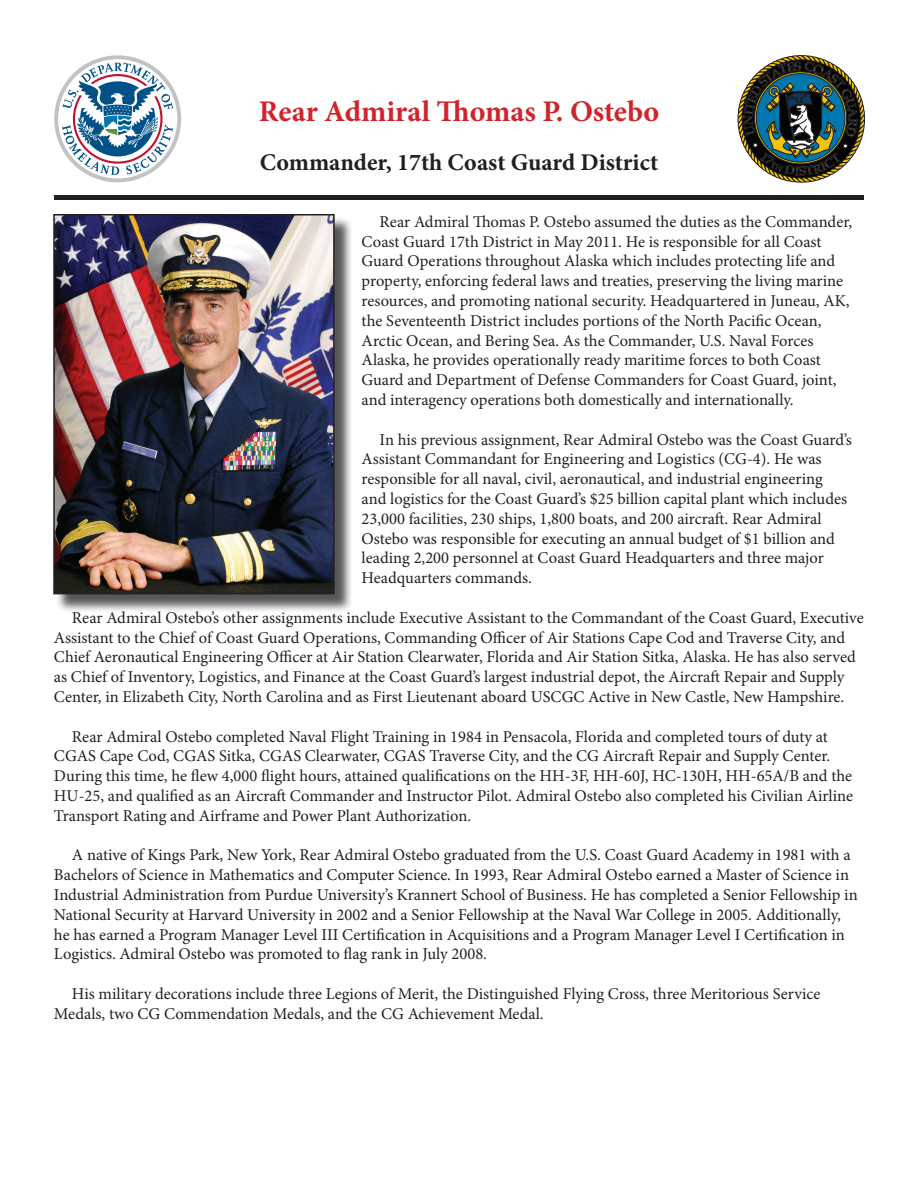
<style>
.page{position:relative;width:918px;height:1188px;background:#fff}
.page>*{position:absolute;margin:0;border:0;box-sizing:border-box;transform-origin:0 0}
.t1{font:700 30px "Minion Pro";color:#d1232a}
.t2{font:700 24px "Minion Pro";color:#231f20}
.t3{font:16.5px/19.8px "Minion Pro";color:#231f20}
</style>
<div class="page">
<svg style="left:54px;top:55px;width:127px;height:127px"></svg>
<div style="left:54px;top:195px;width:810px;height:5px;background:#231f20"></div>
<div style="left:56px;top:216px;width:297px;height:397px;background:#231f20;opacity:.75"></div>
<img style="left:56px;top:217px;width:276px;height:374px">
<div style="left:53px;top:214px;width:282px;height:380px;border:2px solid #231f20"></div>
<svg style="left:737px;top:55px;width:128px;height:128px"></svg>
<h1 class="t1" style="left:259px;top:91px;width:402px">Rear Admiral Thomas P. Ostebo</h1>
<h2 class="t2" style="left:260px;top:145px;width:400px">Commander, 17th Coast Guard District</h2>
<p class="t3" style="left:362px;top:212px;width:492px;text-indent:18px">Rear Admiral Thomas P. Ostebo assumed the duties as the Commander, Coast Guard 17th District in May 2011. He is responsible for all Coast Guard Operations throughout Alaska which includes protecting life and property, enforcing federal laws and treaties, preserving the living marine resources, and promoting national security. Headquartered in Juneau, AK, the Seventeenth District includes portions of the North Pacific Ocean, Arctic Ocean, and Bering Sea. As the Commander, U.S. Naval Forces Alaska, he provides operationally ready maritime forces to both Coast Guard and Department of Defense Commanders for Coast Guard, joint, and interagency operations both domestically and internationally.</p>
<p class="t3" style="left:362px;top:429px;width:492px;text-indent:18px">In his previous assignment, Rear Admiral Ostebo was the Coast Guard’s Assistant Commandant for Engineering and Logistics (CG-4). He was responsible for all naval, civil, aeronautical, and industrial engineering<br>and logistics for the Coast Guard’s $25 billion capital plant which includes 23,000 facilities, 230 ships, 1,800 boats, and 200 aircraft. Rear Admiral Ostebo was responsible for executing an annual budget of $1 billion and leading 2,200 personnel at Coast Guard Headquarters and three major Headquarters commands.</p>
<p class="t3" style="left:54px;top:608px;width:811px;text-indent:18px">Rear Admiral Ostebo’s other assignments include Executive Assistant to the Commandant of the Coast Guard, Executive Assistant to the Chief of Coast Guard Operations, Commanding Officer of Air Stations Cape Cod and Traverse City, and Chief Aeronautical Engineering Officer at Air Station Clearwater, Florida and Air Station Sitka, Alaska. He has also served as Chief of Inventory, Logistics, and Finance at the Coast Guard’s largest industrial depot, the Aircraft Repair and Supply Center, in Elizabeth City, North Carolina and as First Lieutenant aboard USCGC Active in New Castle, New Hampshire.</p>
<p class="t3" style="left:54px;top:726px;width:801px;text-indent:18px">Rear Admiral Ostebo completed Naval Flight Training in 1984 in Pensacola, Florida and completed tours of duty at CGAS Cape Cod, CGAS Sitka, CGAS Clearwater, CGAS Traverse City, and the CG Aircraft Repair and Supply Center.<br>During this time, he flew 4,000 flight hours, attained qualifications on the HH-3F, HH-60J, HC-130H, HH-65A/B and the HU-25, and qualified as an Aircraft Commander and Instructor Pilot. Admiral Ostebo also completed his Civilian Airline Transport Rating and Airframe and Power Plant Authorization.</p>
<p class="t3" style="left:54px;top:845px;width:805px;text-indent:18px">A native of Kings Park, New York, Rear Admiral Ostebo graduated from the U.S. Coast Guard Academy in 1981 with a Bachelors of Science in Mathematics and Computer Science. In 1993, Rear Admiral Ostebo earned a Master of Science in Industrial Administration from Purdue University’s Krannert School of Business. He has completed a Senior Fellowship in National Security at Harvard University in 2002 and a Senior Fellowship at the Naval War College in 2005. Additionally, he has earned a Program Manager Level III Certification in Acquisitions and a Program Manager Level I Certification in Logistics. Admiral Ostebo was promoted to flag rank in July 2008.</p>
<p class="t3" style="left:54px;top:984px;width:768px;text-indent:18px">His military decorations include three Legions of Merit, the Distinguished Flying Cross, three Meritorious Service<br>Medals, two CG Commendation Medals, and the CG Achievement Medal.</p>
</div>
